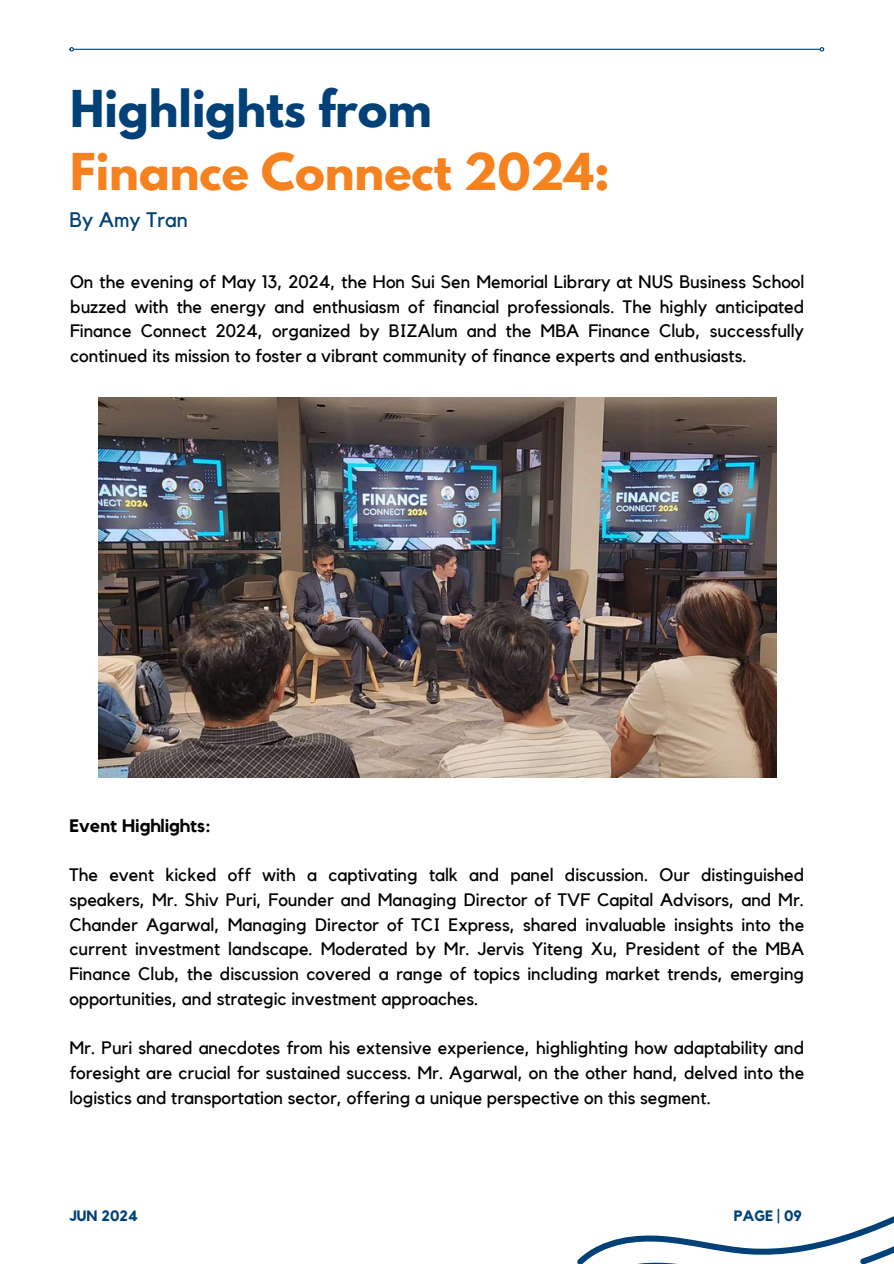
<style>
.page{position:relative;width:894px;height:1264px;background:#fff}
.page>*{position:absolute;margin:0;border:0;box-sizing:border-box;transform-origin:0 0}
.t1{font:700 45px/63px "League Spartan";color:#f5821f}
.t2{font:21px "Kollektif";color:#014177}
.t3{font:18px/24.8px "Kollektif";color:#000;text-align:justify}
.t4{font:700 18px "Kollektif";color:#000}
.t5{font:700 15px "Kollektif";color:#014177}
.s1{color:#014177}
</style>
<div class="page">
<hr style="left:74px;top:49px;width:745px;height:1px;background:#014177">
<svg style="left:69px;top:47px;width:5px;height:5px"></svg>
<svg style="left:819px;top:47px;width:5px;height:5px"></svg>
<svg style="left:580px;top:1216px;width:313px;height:47px"></svg>
<img style="left:98px;top:397px;width:678px;height:380px">
<h2 class="t1" style="left:70px;top:83px;width:541px"><span class="s1">Highlights from<br></span>Finance Connect 2024:</h2>
<h4 class="t2" style="left:69px;top:210px;width:120px">By Amy Tran</h4>
<h4 class="t3" style="left:70px;top:270px;width:735px">On the evening of May 13, 2024, the Hon Sui Sen Memorial Library at NUS Business School buzzed with the energy and enthusiasm of financial professionals. The highly anticipated Finance Connect 2024, organized by BIZAlum and the MBA Finance Club, successfully continued its mission to foster a vibrant community of finance experts and enthusiasts.</h4>
<h4 class="t4" style="left:69px;top:817px;width:143px">Event Highlights:</h4>
<p class="t3" style="left:69px;top:863px;width:736px">The event kicked off with a captivating talk and panel discussion. Our distinguished speakers, Mr. Shiv Puri, Founder and Managing Director of TVF Capital Advisors, and Mr.<br>Chander Agarwal, Managing Director of TCI Express, shared invaluable insights into the current investment landscape. Moderated by Mr. Jervis Yiteng Xu, President of the MBA Finance Club, the discussion covered a range of topics including market trends, emerging opportunities, and strategic investment approaches.</p>
<p class="t3" style="left:69px;top:1036px;width:736px">Mr. Puri shared anecdotes from his extensive experience, highlighting how adaptability and foresight are crucial for sustained success. Mr. Agarwal, on the other hand, delved into the logistics and transportation sector, offering a unique perspective on this segment.</p>
<h3 class="t5" style="left:69px;top:1208px;width:70px">JUN 2024</h3>
<p class="t5" style="left:733px;top:1208px;width:70px">PAGE | 09</p>
</div>
